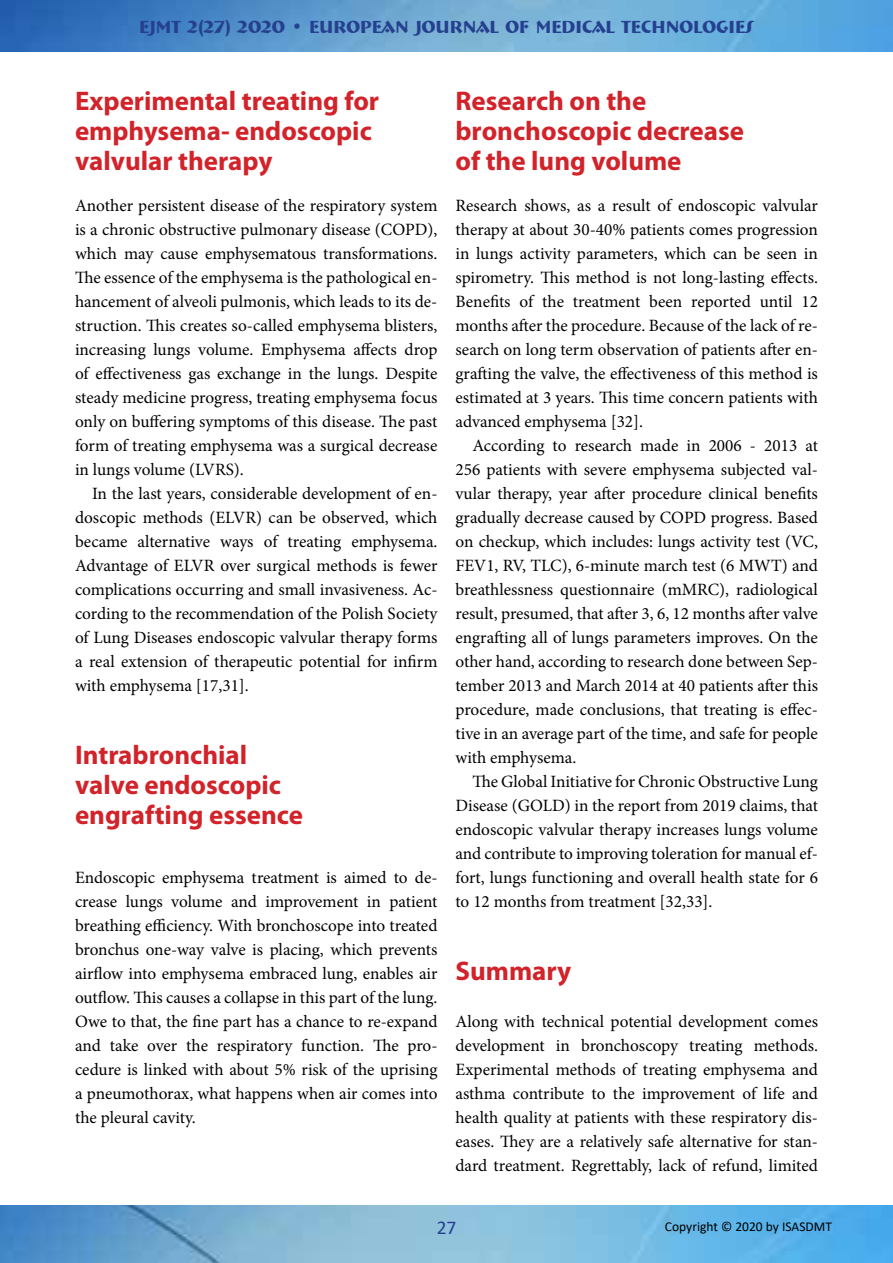
<style>
.page{position:relative;width:893px;height:1263px;background:#fff}
.page>*{position:absolute;margin:0;border:0;box-sizing:border-box;transform-origin:0 0}
.t1{font:700 27px/30px "Myriad Pro";color:#d2232a}
.t2{font:19.5px "Calibri";color:#25408f}
.t3{font:700 18px "Bremen BT";color:#25408f}
.t4{font:17.25px/24px "Minion Pro";color:#000;text-align:justify}
.t5{font:13.5px "Calibri";color:#000}
</style>
<div class="page">
<img style="left:0;top:0;width:893px;height:52px">
<img style="left:0;top:1205px;width:893px;height:58px">
<p class="t3" style="left:139px;top:15px;width:616px">EJMT 2(27) 2020 • EUROPEAN JOURNAL OF MEDICAL TECHNOLOGIES</p>
<h1 class="t1" style="left:75px;top:85px;width:306px">Experimental treating for emphysema- endoscopic valvular therapy</h1>
<p class="t4" style="left:75px;top:193px;width:364px">Another persistent disease of the respiratory system is a chronic obstructive pulmonary disease (COPD), which may cause emphysematous transformations.<br>The essence of the emphysema is the pathological en&shy;hancement of alveoli pulmonis, which leads to its de&shy;struction. This creates so-called emphysema blisters, increasing lungs volume. Emphysema affects drop of effectiveness gas exchange in the lungs. Despite steady medicine progress, treating emphysema focus only on buffering symptoms of this disease. The past form of treating emphysema was a surgical decrease in lungs volume (LVRS).</p>
<p class="t4" style="left:75px;top:481px;width:364px;text-indent:17px">In the last years, considerable development of en&shy;doscopic methods (ELVR) can be observed, which became alternative ways of treating emphysema.<br>Advantage of ELVR over surgical methods is fewer complications occurring and small invasiveness. Ac&shy;cording to the recommendation of the Polish Society of Lung Diseases endoscopic valvular therapy forms a real extension of therapeutic potential for infirm with emphysema [17,31].</p>
<h1 class="t1" style="left:75px;top:739px;width:229px">Intrabronchial valve endoscopic engrafting essence</h1>
<p class="t4" style="left:75px;top:865px;width:364px">Endoscopic emphysema treatment is aimed to de&shy;crease lungs volume and improvement in patient breathing efficiency. With bronchoscope into treated bronchus one-way valve is placing, which prevents airflow into emphysema embraced lung, enables air outflow. This causes a collapse in this part of the lung.<br>Owe to that, the fine part has a chance to re-expand and take over the respiratory function. The pro&shy;cedure is linked with about 5% risk of the uprising a pneumothorax, what happens when air comes into the pleural cavity.</p>
<h1 class="t1" style="left:455px;top:85px;width:290px">Research on the bronchoscopic decrease of the lung volume</h1>
<p class="t4" style="left:455px;top:193px;width:364px">Research shows, as a result of endoscopic valvular therapy at about 30-40% patients comes progression in lungs activity parameters, which can be seen in spirometry. This method is not long-lasting effects.<br>Benefits of the treatment been reported until 12 months after the procedure. Because of the lack of re&shy;search on long term observation of patients after en&shy;grafting the valve, the effectiveness of this method is estimated at 3 years. This time concern patients with advanced emphysema [32].</p>
<p class="t4" style="left:455px;top:433px;width:364px;text-indent:17px">According to research made in 2006 - 2013 at 256 patients with severe emphysema subjected val&shy;vular therapy, year after procedure clinical benefits gradually decrease caused by COPD progress. Based on checkup, which includes: lungs activity test (VC, FEV1, RV, TLC), 6-minute march test (6 MWT) and breathlessness questionnaire (mMRC), radiological result, presumed, that after 3, 6, 12 months after valve engrafting all of lungs parameters improves. On the other hand, according to research done between Sep&shy;tember 2013 and March 2014 at 40 patients after this procedure, made conclusions, that treating is effec&shy;tive in an average part of the time, and safe for people with emphysema.</p>
<p class="t4" style="left:455px;top:769px;width:364px;text-indent:17px">The Global Initiative for Chronic Obstructive Lung Disease (GOLD) in the report from 2019 claims, that endoscopic valvular therapy increases lungs volume and contribute to improving toleration for manual ef&shy;fort, lungs functioning and overall health state for 6 to 12 months from treatment [32,33].</p>
<h1 class="t1" style="left:455px;top:955px;width:117px">Summary</h1>
<p class="t4" style="left:455px;top:1009px;width:364px">Along with technical potential development comes development in bronchoscopy treating methods.<br>Experimental methods of treating emphysema and asthma contribute to the improvement of life and health quality at patients with these respiratory dis&shy;eases. They are a relatively safe alternative for stan&shy;dard treatment. Regrettably, lack of refund, limited</p>
<p class="t2" style="left:437px;top:1214px;width:21px">27</p>
<p class="t5" style="left:665px;top:1217px;width:169px">Copyright © 2020 by ISASDMT</p>
</div>
